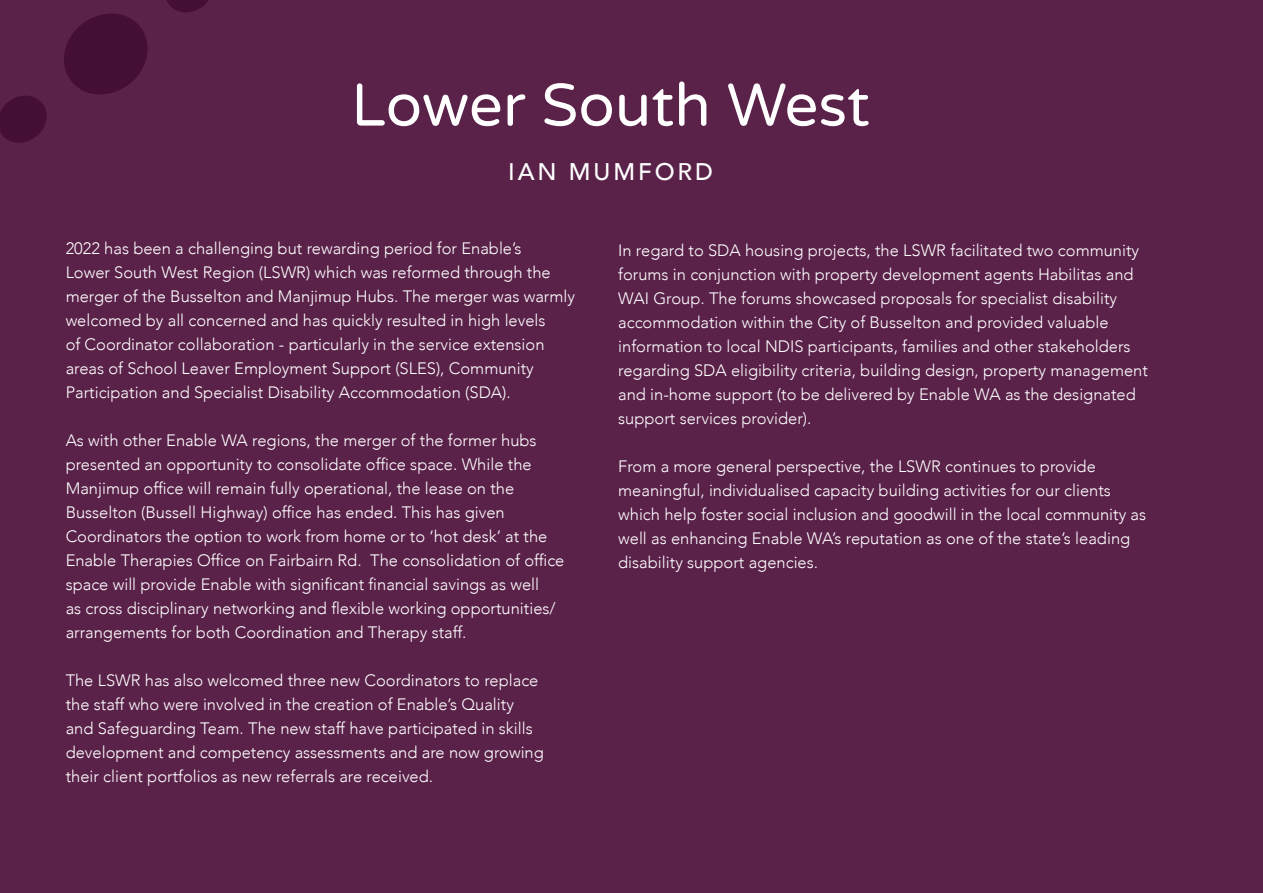
<style>
.page{position:relative;width:1263px;height:893px;background:#5a2149}
.page>*{position:absolute;margin:0;border:0;box-sizing:border-box;transform-origin:0 0}
.t1{font:60px "Varela Round";color:#fff}
.t2{font:500 24px "Avenir";letter-spacing:.12em;color:#fff}
.t3{font:300 16.5px/24px "Avenir";color:#fff}
</style>
<div class="page">
<svg style="left:0;top:96px;width:47px;height:47px"></svg>
<svg style="left:167px;top:0;width:42px;height:12px"></svg>
<svg style="left:64px;top:14px;width:84px;height:81px"></svg>
<p class="t1" style="left:351px;top:64px;width:520px">Lower South West</p>
<p class="t2" style="left:508px;top:151px;width:206px">IAN MUMFORD</p>
<p class="t3" style="left:66px;top:236px;width:511px">2022 has been a challenging but rewarding period for Enable’s<br>Lower South West Region (LSWR) which was reformed through the merger of the Busselton and Manjimup Hubs. The merger was warmly welcomed by all concerned and has quickly resulted in high levels<br>of Coordinator collaboration - particularly in the service extension areas of School Leaver Employment Support (SLES), Community Participation and Specialist Disability Accommodation (SDA).</p>
<p class="t3" style="left:66px;top:428px;width:500px">As with other Enable WA regions, the merger of the former hubs presented an opportunity to consolidate office space. While the Manjimup office will remain fully operational, the lease on the Busselton (Bussell Highway) office has ended. This has given Coordinators the option to work from home or to ‘hot desk’ at the Enable Therapies Office on Fairbairn Rd. The consolidation of office space will provide Enable with significant financial savings as well<br>as cross disciplinary networking and flexible working opportunities/ arrangements for both Coordination and Therapy staff.</p>
<p class="t3" style="left:66px;top:669px;width:480px">The LSWR has also welcomed three new Coordinators to replace the staff who were involved in the creation of Enable’s Quality and Safeguarding Team. The new staff have participated in skills development and competency assessments and are now growing their client portfolios as new referrals are received.</p>
<p class="t3" style="left:618px;top:238px;width:531px">In regard to SDA housing projects, the LSWR facilitated two community forums in conjunction with property development agents Habilitas and WAI Group. The forums showcased proposals for specialist disability accommodation within the City of Busselton and provided valuable information to local NDIS participants, families and other stakeholders regarding SDA eligibility criteria, building design, property management and in-home support (to be delivered by Enable WA as the designated support services provider).</p>
<p class="t3" style="left:618px;top:454px;width:529px">From a more general perspective, the LSWR continues to provide meaningful, individualised capacity building activities for our clients which help foster social inclusion and goodwill in the local community as well as enhancing Enable WA’s reputation as one of the state’s leading disability support agencies.</p>
</div>
